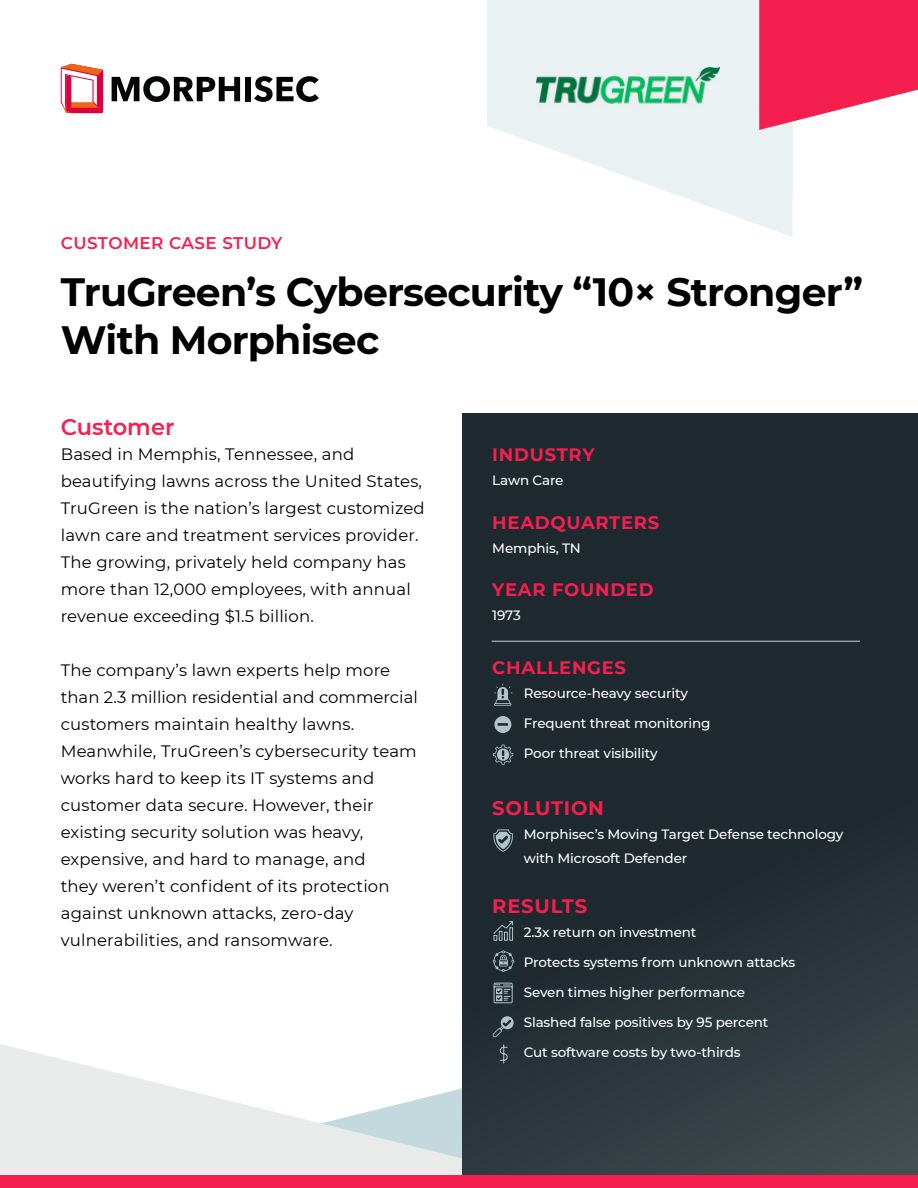
<style>
.page{position:relative;width:918px;height:1188px;background:#fff}
.page>*{position:absolute;margin:0;border:0;box-sizing:border-box;transform-origin:0 0}
.t1{font:700 39.45px/47.2px "Montserrat";letter-spacing:-.02em;color:#000}
.t2{font:600 22.5px "Montserrat";color:#f51f4f}
.t3{font:700 19.5px "Montserrat";letter-spacing:.04em;color:#f51f4f}
.t4{font:700 18px "Montserrat";letter-spacing:.04em;color:#f51f4f}
.t5{font:600 16.8px "Montserrat";letter-spacing:.02em;color:#f51f4f}
.t6{font:16.5px/27px "Montserrat";letter-spacing:.01em;color:#000}
.t7{font:500 13.5px/24px "Montserrat";letter-spacing:-.01em;color:#fff}
</style>
<div class="page">
<svg style="left:0;top:1044px;width:462px;height:131px;fill:#e9eaea"></svg>
<div style="left:462px;top:413px;width:456px;height:775px;background:linear-gradient(to bottom,#19232a,#2f3a40)"></div>
<hr style="left:492px;top:641px;width:368px;height:1px;background:#b0c4c9">
<svg style="left:494px;top:716px;width:17px;height:17px"></svg>
<svg style="left:493px;top:829px;width:20px;height:23px"></svg>
<svg style="left:494px;top:684px;width:18px;height:22px"></svg>
<svg style="left:493px;top:745px;width:20px;height:20px"></svg>
<svg style="left:493px;top:950px;width:21px;height:22px"></svg>
<svg style="left:499px;top:1044px;width:9px;height:20px"></svg>
<svg style="left:492px;top:1016px;width:22px;height:22px"></svg>
<svg style="left:493px;top:982px;width:20px;height:22px"></svg>
<svg style="left:493px;top:921px;width:21px;height:20px"></svg>
<svg style="left:61px;top:64px;width:42px;height:49px"></svg>
<svg style="left:112px;top:76px;width:128px;height:26px"></svg>
<div style="left:245px;top:77px;width:6px;height:24px;background:#040506"></div>
<svg style="left:254px;top:76px;width:65px;height:26px"></svg>
<div style="left:0;top:1175px;width:918px;height:13px;background:#f51f4f"></div>
<svg style="left:487px;top:0;width:306px;height:237px;fill:#eaf1f3"></svg>
<svg style="left:759px;top:0;width:159px;height:130px"></svg>
<img style="left:537px;top:68px;width:183px;height:55px">
<p class="t5" style="left:61px;top:231px;width:223px">CUSTOMER CASE STUDY</p>
<p class="t1" style="left:61px;top:267px;width:804px">TruGreen’s Cybersecurity “10× Stronger”<br>With Morphisec</p>
<p class="t2" style="left:61px;top:411px;width:115px">Customer</p>
<p class="t6" style="left:61px;top:440px;width:366px">Based in Memphis, Tennessee, and beautifying lawns across the United States, TruGreen is the nation’s largest customized lawn care and treatment services provider.<br>The growing, privately held company has more than 12,000 employees, with annual revenue exceeding $1.5 billion.</p>
<p class="t6" style="left:61px;top:656px;width:359px">The company’s lawn experts help more than 2.3 million residential and commercial customers maintain healthy lawns.<br>Meanwhile, TruGreen’s cybersecurity team works hard to keep its IT systems and customer data secure. However, their existing security solution was heavy, expensive, and hard to manage, and<br>they weren’t confident of its protection against unknown attacks, zero-day vulnerabilities, and ransomware.</p>
<p class="t4" style="left:492px;top:442px;width:104px">INDUSTRY</p>
<p class="t7" style="left:492px;top:468px;width:73px">Lawn Care</p>
<p class="t4" style="left:492px;top:510px;width:169px">HEADQUARTERS</p>
<p class="t7" style="left:492px;top:536px;width:90px">Memphis, TN</p>
<p class="t4" style="left:492px;top:577px;width:163px">YEAR FOUNDED</p>
<p class="t7" style="left:492px;top:603px;width:30px">1973</p>
<p class="t4" style="left:492px;top:655px;width:135px">CHALLENGES</p>
<p class="t7" style="left:524px;top:681px;width:166px">Resource-heavy security</p>
<p class="t7" style="left:524px;top:711px;width:188px">Frequent threat monitoring</p>
<p class="t7" style="left:524px;top:741px;width:135px">Poor threat visibility</p>
<p class="t3" style="left:492px;top:794px;width:113px">SOLUTION</p>
<p class="t7" style="left:524px;top:822px;width:321px">Morphisec’s Moving Target Defense technology with Microsoft Defender</p>
<p class="t3" style="left:492px;top:892px;width:96px">RESULTS</p>
<p class="t7" style="left:524px;top:920px;width:174px">2.3x return on investment</p>
<p class="t7" style="left:524px;top:950px;width:273px">Protects systems from unknown attacks</p>
<p class="t7" style="left:524px;top:980px;width:223px">Seven times higher performance</p>
<p class="t7" style="left:524px;top:1010px;width:246px">Slashed false positives by 95 percent</p>
<p class="t7" style="left:524px;top:1040px;width:218px">Cut software costs by two-thirds</p>
</div>
